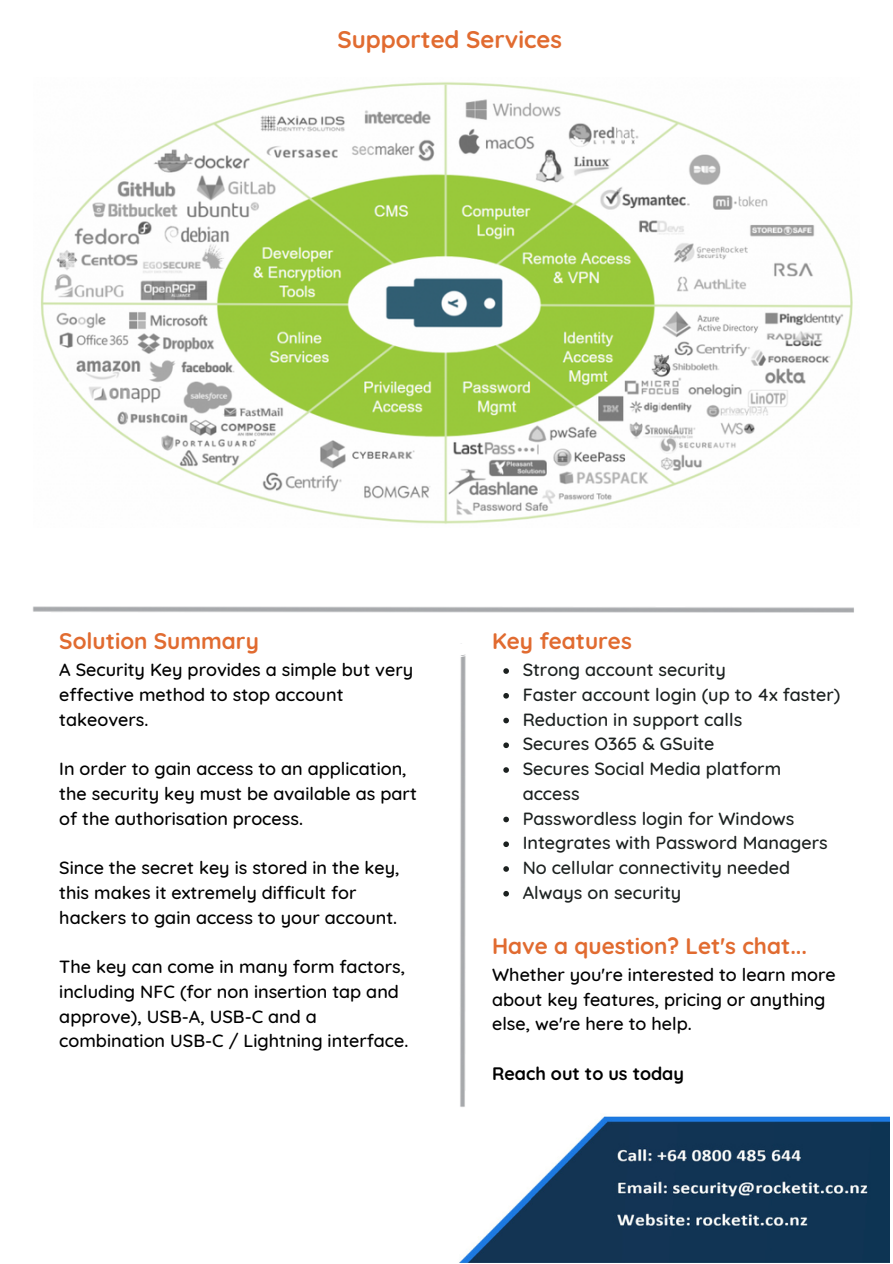
<style>
.page{position:relative;width:893px;height:1264px;background:#fff}
.page>*{position:absolute;margin:0;border:0;box-sizing:border-box;transform-origin:0 0}
.t1{font:700 24px "Quicksand";color:#e16b30}
.t2{font:700 22.5px "Quicksand";color:#e16b30}
.t3{font:500 18px/24.8px "Quicksand";color:#000}
.t4{font:500 18px/24.8px "Quicksand";color:#1c2120}
.t5{font:700 18px "Quicksand";color:#000}
</style>
<div class="page">
<img style="left:41px;top:82px;width:812px;height:442px">
<img style="left:460px;top:1116px;width:429px;height:146px">
<img style="left:460px;top:674px;width:24px;height:472px">
<svg style="left:460px;top:643px;width:49px;height:31px"></svg>
<svg style="left:503px;top:693px;width:6px;height:5px"></svg>
<svg style="left:503px;top:717px;width:6px;height:6px"></svg>
<svg style="left:503px;top:742px;width:6px;height:6px"></svg>
<svg style="left:503px;top:767px;width:6px;height:5px"></svg>
<svg style="left:503px;top:816px;width:6px;height:6px"></svg>
<svg style="left:503px;top:841px;width:6px;height:6px"></svg>
<svg style="left:503px;top:866px;width:6px;height:5px"></svg>
<svg style="left:503px;top:890px;width:6px;height:6px"></svg>
<h1 class="t1" style="left:337px;top:24px;width:226px">Supported Services</h1>
<p class="t2" style="left:59px;top:626px;width:201px">Solution Summary</p>
<p class="t3" style="left:59px;top:657px;width:355px">A Security Key provides a simple but very effective method to stop account takeovers.</p>
<p class="t3" style="left:59px;top:756px;width:359px">In order to gain access to an application, the security key must be available as part of the authorisation process.</p>
<p class="t3" style="left:59px;top:854px;width:342px">Since the secret key is stored in the key, this makes it extremely difficult for hackers to gain access to your account.</p>
<p class="t3" style="left:59px;top:953px;width:350px">The key can come in many form factors, including NFC (for non insertion tap and approve), USB-A, USB-C and a combination USB-C / Lightning interface.</p>
<p class="t2" style="left:492px;top:626px;width:141px">Key features</p>
<p class="t4" style="left:522px;top:657px;width:319px">Strong account security<br>Faster account login (up to 4x faster)<br>Reduction in support calls<br>Secures O365 &amp; GSuite<br>Secures Social Media platform access<br>Passwordless login for Windows<br>Integrates with Password Managers<br>No cellular connectivity needed<br>Always on security</p>
<p class="t2" style="left:492px;top:931px;width:316px">Have a question? Let's chat...</p>
<p class="t3" style="left:492px;top:961px;width:345px">Whether you're interested to learn more about key features, pricing or anything else, we're here to help.</p>
<p class="t5" style="left:492px;top:1061px;width:193px">Reach out to us today</p>
</div>
